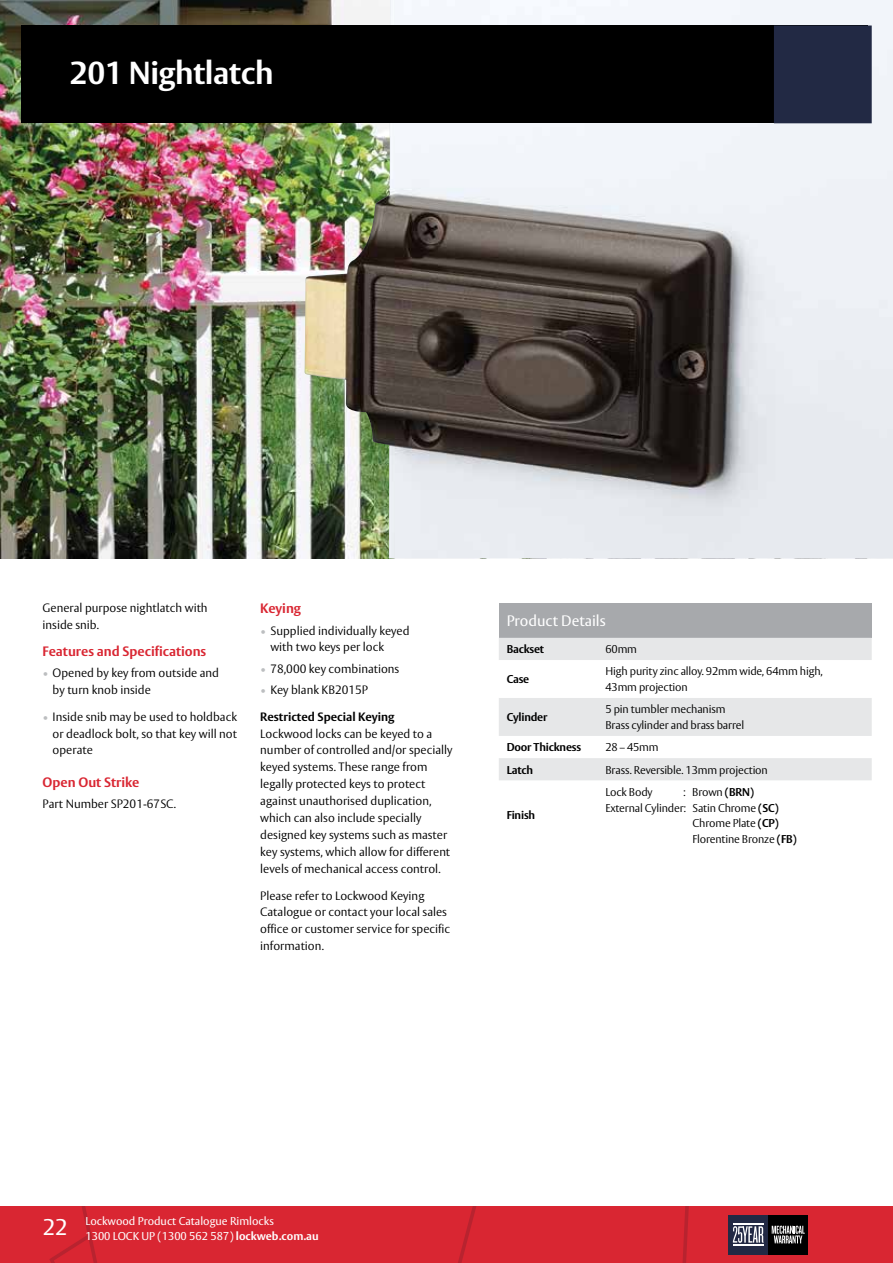
<style>
.page{position:relative;width:893px;height:1263px;background:#fff}
.page>*{position:absolute;margin:0;border:0;box-sizing:border-box;transform-origin:0 0}
.t1{font:700 31.5px "ASSA Vesta";letter-spacing:-.01em;color:#fff}
.t2{font:22.5px "ASSA Vesta";color:#fff}
.t3{font:15px "ASSA Vesta";color:#fff}
.t4{font:700 13.5px "ASSA Vesta";color:#d92632}
.t5{font:300 12px/16.8px "ASSA Vesta";color:#000}
.t6{font:700 12px "ASSA Vesta";color:#000}
.t7{font:300 11.25px/15.8px "ASSA Vesta";letter-spacing:-.015em;color:#000}
.t8{font:11.25px/15px "ASSA Vesta";color:#fff}
.t9{font:700 11.25px "ASSA Vesta";letter-spacing:-.015em;color:#000}
.s1{color:#bcbec0}
.s2{font-weight:700}
</style>
<div class="page">
<div style="left:0;top:1206px;width:893px;height:57px;background:#d92632"></div>
<svg style="left:57px;top:1206px;width:37px;height:34px"></svg>
<div style="left:728px;top:1215px;width:40px;height:40px;background:#222944"></div>
<div style="left:768px;top:1215px;width:40px;height:40px;background:#000"></div>
<svg style="left:772px;top:1225px;width:33px;height:18px"></svg>
<svg style="left:733px;top:1226px;width:30px;height:17px"></svg>
<hr style="left:733px;top:1224px;width:30px;height:1px;background:#fff">
<hr style="left:733px;top:1244px;width:30px;height:1px;background:#fff">
<img style="left:0;top:0;width:304px;height:558px">
<img style="left:304px;top:0;width:589px;height:558px">
<div style="left:21px;top:26px;width:846px;height:97px;background:#000"></div>
<div style="left:774px;top:26px;width:98px;height:97px;background:#222944"></div>
<div style="left:499px;top:603px;width:373px;height:35px;background:#a7a9ac"></div>
<svg style="left:499px;top:638px;width:373px;height:142px"></svg>
<h1 class="t1" style="left:70px;top:53px;width:205px">201 Nightlatch</h1>
<p class="t5" style="left:43px;top:600px;width:167px">General purpose nightlatch with inside snib.</p>
<p class="t4" style="left:43px;top:643px;width:165px">Features and Specifications</p>
<p class="t5" style="left:53px;top:665px;width:168px;text-indent:-10px"><span class="s1">•</span> Opened by key from outside and by turn knob inside</p>
<p class="t5" style="left:53px;top:709px;width:186px;text-align:justify;text-indent:-10px"><span class="s1">•</span> Inside snib may be used to holdback or deadlock bolt, so that key will not operate</p>
<p class="t4" style="left:43px;top:773px;width:98px">Open Out Strike</p>
<p class="t5" style="left:43px;top:796px;width:135px">Part Number SP201-67SC.</p>
<p class="t4" style="left:260px;top:600px;width:42px">Keying</p>
<p class="t5" style="left:270px;top:622px;width:141px;text-indent:-10px"><span class="s1">•</span> Supplied individually keyed with two keys per lock</p>
<p class="t5" style="left:260px;top:660px;width:141px"><span class="s1">•</span> 78,000 key combinations</p>
<p class="t5" style="left:260px;top:682px;width:109px"><span class="s1">•</span> Key blank KB2015P</p>
<p class="t6" style="left:260px;top:709px;width:136px">Restricted Special Keying</p>
<p class="t5" style="left:260px;top:725px;width:194px">Lockwood locks can be keyed to a number of controlled and/or specially keyed systems. These range from legally protected keys to protect against unauthorised duplication, which can also include specially designed key systems such as master key systems, which allow for different levels of mechanical access control.</p>
<p class="t5" style="left:260px;top:887px;width:191px">Please refer to Lockwood Keying<br>Catalogue or contact your local sales office or customer service for specific information.</p>
<p class="t3" style="left:507px;top:612px;width:101px">Product Details</p>
<p class="t9" style="left:507px;top:642px;width:39px">Backset</p>
<p class="t7" style="left:605px;top:642px;width:33px">60mm</p>
<p class="t9" style="left:507px;top:672px;width:24px">Case</p>
<p class="t7" style="left:605px;top:664px;width:219px">High purity zinc alloy. 92mm wide, 64mm high,<br>43mm projection</p>
<p class="t9" style="left:507px;top:710px;width:42px">Cylinder</p>
<p class="t7" style="left:605px;top:702px;width:140px">5 pin tumbler mechanism<br>Brass cylinder and brass barrel</p>
<p class="t9" style="left:507px;top:740px;width:76px">Door Thickness</p>
<p class="t7" style="left:605px;top:740px;width:55px">28 – 45mm</p>
<p class="t9" style="left:507px;top:763px;width:28px">Latch</p>
<p class="t7" style="left:605px;top:762px;width:164px">Brass. Reversible. 13mm projection</p>
<p class="t9" style="left:507px;top:808px;width:30px">Finish</p>
<p class="t7" style="left:605px;top:784px;width:49px">Lock Body</p>
<p class="t7" style="left:683px;top:784px;width:72px">: Brown <span class="s2">(BRN)</span></p>
<p class="t7" style="left:605px;top:800px;width:175px">External Cylinder: Satin Chrome <span class="s2">(SC)</span></p>
<p class="t7" style="left:692px;top:816px;width:88px">Chrome Plate <span class="s2">(CP)</span></p>
<p class="t7" style="left:692px;top:832px;width:106px">Florentine Bronze <span class="s2">(FB)</span></p>
<h2 class="t2" style="left:43px;top:1214px;width:26px">22</h2>
<p class="t8" style="left:85px;top:1214px;width:235px">Lockwood Product Catalogue Rimlocks<br>1300 LOCK UP (1300 562 587) <span class="s2">lockweb.com.au</span></p>
</div>
